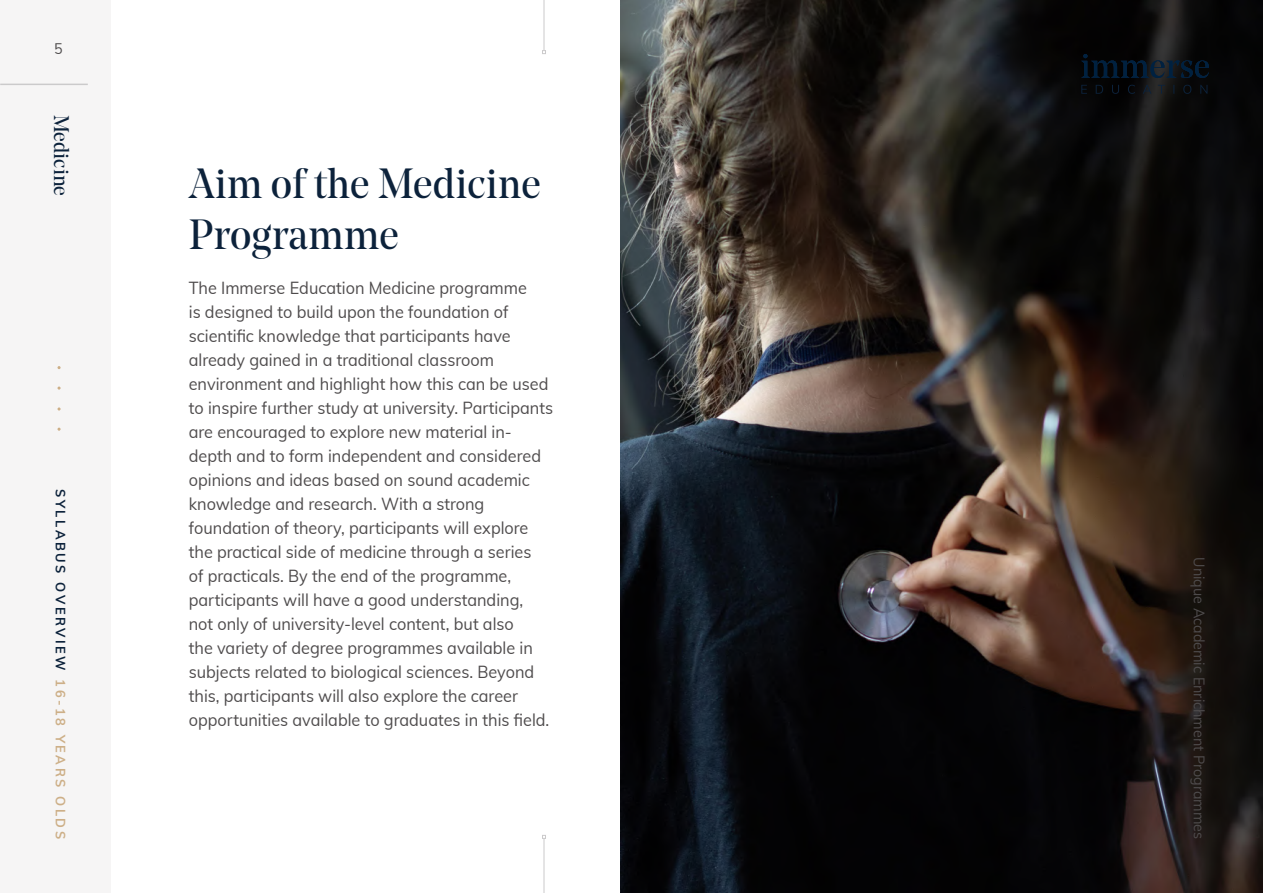
<style>
.page{position:relative;width:1263px;height:893px;background:#fff}
.page>*{position:absolute;margin:0;border:0;box-sizing:border-box;transform-origin:0 0}
.t1{font:42px/50.4px "Noe Display";color:#0c223b}
.t2{font:21px "Noe Display";color:#0c223b}
.t3{font:17.1px/24px "Muli";color:#4e4b4c;scale:.95 1}
.t4{font:15px "Muli";color:#4e4b4c;scale:.95 1}
.t5{font:700 13.5px "Muli";letter-spacing:.2em;color:#0c223b;scale:.95 1}
.s1{color:#cdaf87}
</style>
<div class="page">
<img style="left:621px;top:0;width:642px;height:893px">
<hr style="left:544px;top:0;width:1px;height:51px;background:#cbcacb">
<hr style="left:544px;top:838px;width:1px;height:55px;background:#cbcacb">
<svg style="left:1081px;top:54px;width:128px;height:24px;background:#09131d"></svg>
<svg style="left:1081px;top:85px;width:126px;height:9px"></svg>
<div style="left:0;top:0;width:111px;height:893px;background:#f6f5f5"></div>
<hr style="left:0;top:84px;width:88px;height:1px;background:#cbcacb">
<p class="t4" style="left:54px;top:38px;width:11px">5</p>
<p class="t2" style="left:75px;top:115px;width:83px;rotate:90deg">Medicine</p>
<p class="t5" style="left:70px;top:489px;width:370px;rotate:90deg">SYLLABUS OVERVIEW <span class="s1">16-18 YEARS OLDS</span></p>
<h1 class="t1" style="left:189px;top:158px;width:354px">Aim of the Medicine<br>Programme</h1>
<p class="t3" style="left:189px;top:275px;width:385px">The Immerse Education Medicine programme<br>is designed to build upon the foundation of scientific knowledge that participants have already gained in a traditional classroom environment and highlight how this can be used to inspire further study at university. Participants are encouraged to explore new material in&shy;depth and to form independent and considered opinions and ideas based on sound academic knowledge and research. With a strong foundation of theory, participants will explore the practical side of medicine through a series<br>of practicals. By the end of the programme, participants will have a good understanding,<br>not only of university-level content, but also<br>the variety of degree programmes available in subjects related to biological sciences. Beyond this, participants will also explore the career opportunities available to graduates in this field.</p>
<p class="t4" style="left:1210px;top:557px;width:298px;rotate:90deg">Unique Academic Enrichment Programmes</p>
</div>
